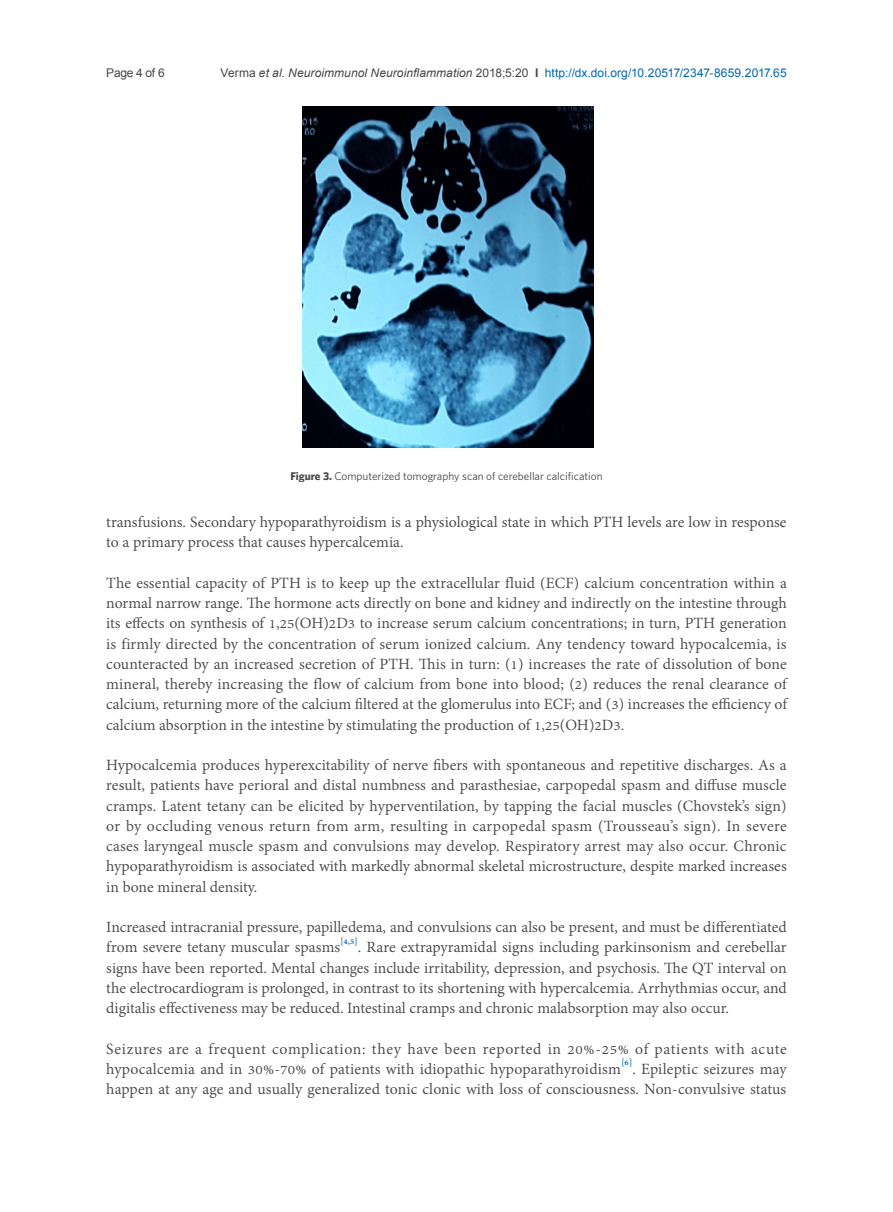
<style>
.page{position:relative;width:893px;height:1212px;background:#fff}
.page>*{position:absolute;margin:0;border:0;box-sizing:border-box;transform-origin:0 0}
.t1{font:19.2px/20.2px "Adobe Thai";color:#484648;text-align:justify}
.t2{font:12px "Arial";letter-spacing:.01em;color:#0166b3}
.t3{font:12px "Arial";letter-spacing:-.025em;color:#484648}
.t4{font:11.25px "Whitney";color:#484648}
.s1{color:#484648}
.s2{font-style:italic;color:#484648}
.s3{font-weight:700;color:#484648}
.s4{font-weight:700}
</style>
<div class="page">
<img style="left:302px;top:106px;width:291px;height:342px">
<p class="t3" style="left:106px;top:65px;width:60px">Page 4 of 6</p>
<p class="t2" style="left:220px;top:65px;width:568px"><span class="s1">Verma</span> <span class="s2">et al. Neuroimmunol Neuroinflammation</span> <span class="s1">2018;5:20</span> <span class="s3">I</span> http://dx.doi.org/10.20517/2347-8659.2017.65</p>
<p class="t4" style="left:290px;top:469px;width:314px"><span class="s4">Figure 3.</span> Computerized tomography scan of cerebellar calcification</p>
<p class="t1" style="left:106px;top:510px;width:682px">transfusions. Secondary hypoparathyroidism is a physiological state in which PTH levels are low in response to a primary process that causes hypercalcemia.</p>
<p class="t1" style="left:106px;top:571px;width:682px">The essential capacity of PTH is to keep up the extracellular fluid (ECF) calcium concentration within a normal narrow range. The hormone acts directly on bone and kidney and indirectly on the intestine through its effects on synthesis of 1,25(OH)2D3 to increase serum calcium concentrations; in turn, PTH generation is firmly directed by the concentration of serum ionized calcium. Any tendency toward hypocalcemia, is counteracted by an increased secretion of PTH. This in turn: (1) increases the rate of dissolution of bone mineral, thereby increasing the flow of calcium from bone into blood; (2) reduces the renal clearance of calcium, returning more of the calcium filtered at the glomerulus into ECF; and (3) increases the efficiency of calcium absorption in the intestine by stimulating the production of 1,25(OH)2D3.</p>
<p class="t1" style="left:106px;top:753px;width:682px">Hypocalcemia produces hyperexcitability of nerve fibers with spontaneous and repetitive discharges. As a result, patients have perioral and distal numbness and parasthesiae, carpopedal spasm and diffuse muscle cramps. Latent tetany can be elicited by hyperventilation, by tapping the facial muscles (Chovstek’s sign) or by occluding venous return from arm, resulting in carpopedal spasm (Trousseau’s sign). In severe cases laryngeal muscle spasm and convulsions may develop. Respiratory arrest may also occur. Chronic hypoparathyroidism is associated with markedly abnormal skeletal microstructure, despite marked increases in bone mineral density.</p>
<p class="t1" style="left:106px;top:915px;width:682px">Increased intracranial pressure, papilledema, and convulsions can also be present, and must be differentiated from severe tetany muscular spasms<sup>[4,5]</sup>. Rare extrapyramidal signs including parkinsonism and cerebellar signs have been reported. Mental changes include irritability, depression, and psychosis. The QT interval on the electrocardiogram is prolonged, in contrast to its shortening with hypercalcemia. Arrhythmias occur, and digitalis effectiveness may be reduced. Intestinal cramps and chronic malabsorption may also occur.</p>
<p class="t1" style="left:106px;top:1037px;width:682px">Seizures are a frequent complication: they have been reported in 20%-25% of patients with acute hypocalcemia and in 30%-70% of patients with idiopathic hypoparathyroidism<sup>[6]</sup>. Epileptic seizures may happen at any age and usually generalized tonic clonic with loss of consciousness. Non-convulsive status</p>
</div>
